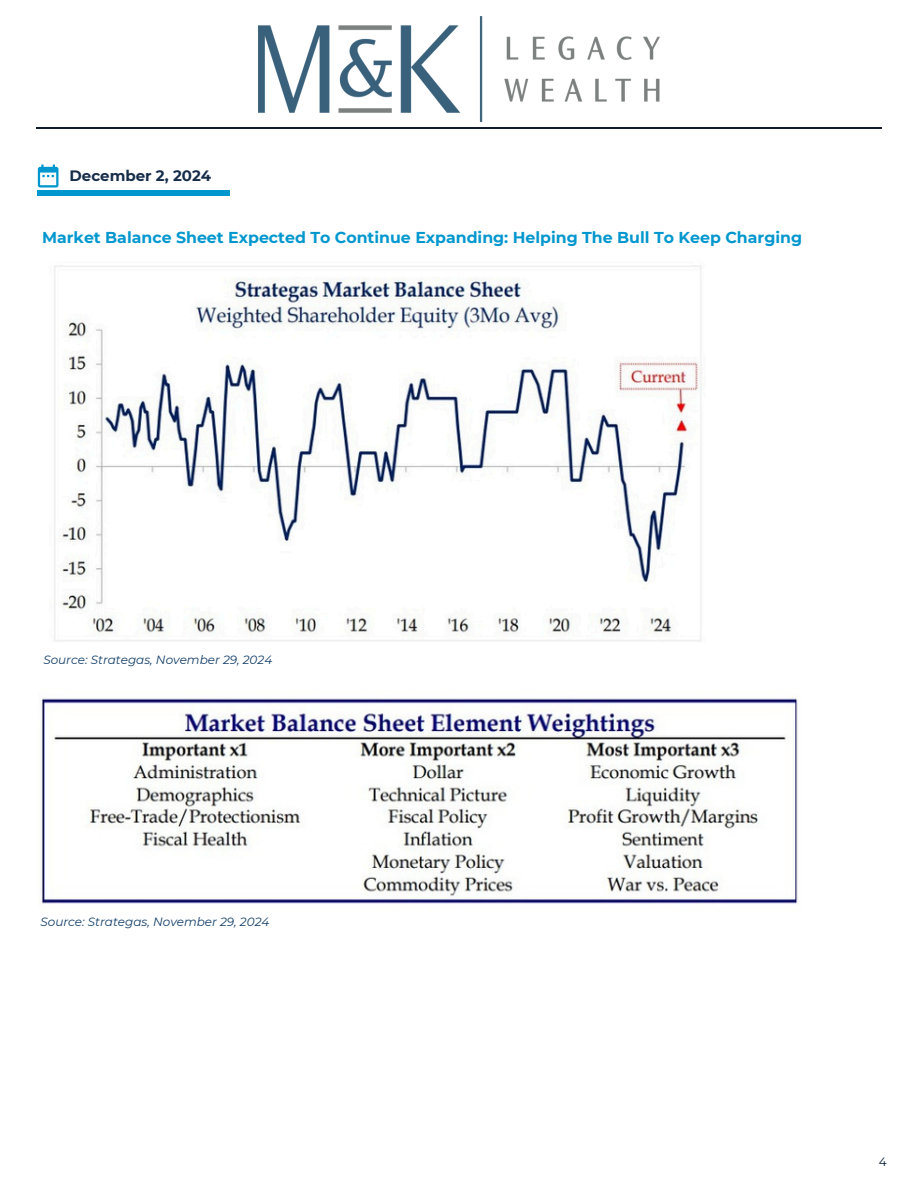
<style>
.page{position:relative;width:918px;height:1188px;background:#fff}
.page>*{position:absolute;margin:0;border:0;box-sizing:border-box;transform-origin:0 0}
.t1{font:700 15.75px "Montserrat";color:#0097ce}
.t2{font:700 15px "Montserrat";color:#162d4a}
.t3{font:italic 12px "Montserrat";color:#123e68}
.t4{font:12px "Montserrat";color:#00182f}
</style>
<div class="page">
<svg style="left:38px;top:165px;width:21px;height:23px"></svg>
<hr style="left:38px;top:191px;width:192px;height:4px;background:#0097ce">
<hr style="left:36px;top:127px;width:846px;height:2px;background:#121b2e">
<img style="left:54px;top:265px;width:648px;height:377px">
<img style="left:39px;top:696px;width:759px;height:208px">
<img style="left:259px;top:17px;width:400px;height:105px">
<p class="t2" style="left:70px;top:166px;width:143px">December 2, 2024</p>
<p class="t1" style="left:42px;top:228px;width:761px">Market Balance Sheet Expected To Continue Expanding: Helping The Bull To Keep Charging</p>
<h1 class="t3" style="left:43px;top:652px;width:230px">Source: Strategas, November 29, 2024</h1>
<p class="t3" style="left:40px;top:914px;width:230px">Source: Strategas, November 29, 2024</p>
<h1 class="t4" style="left:879px;top:1155px;width:9px">4</h1>
</div>
